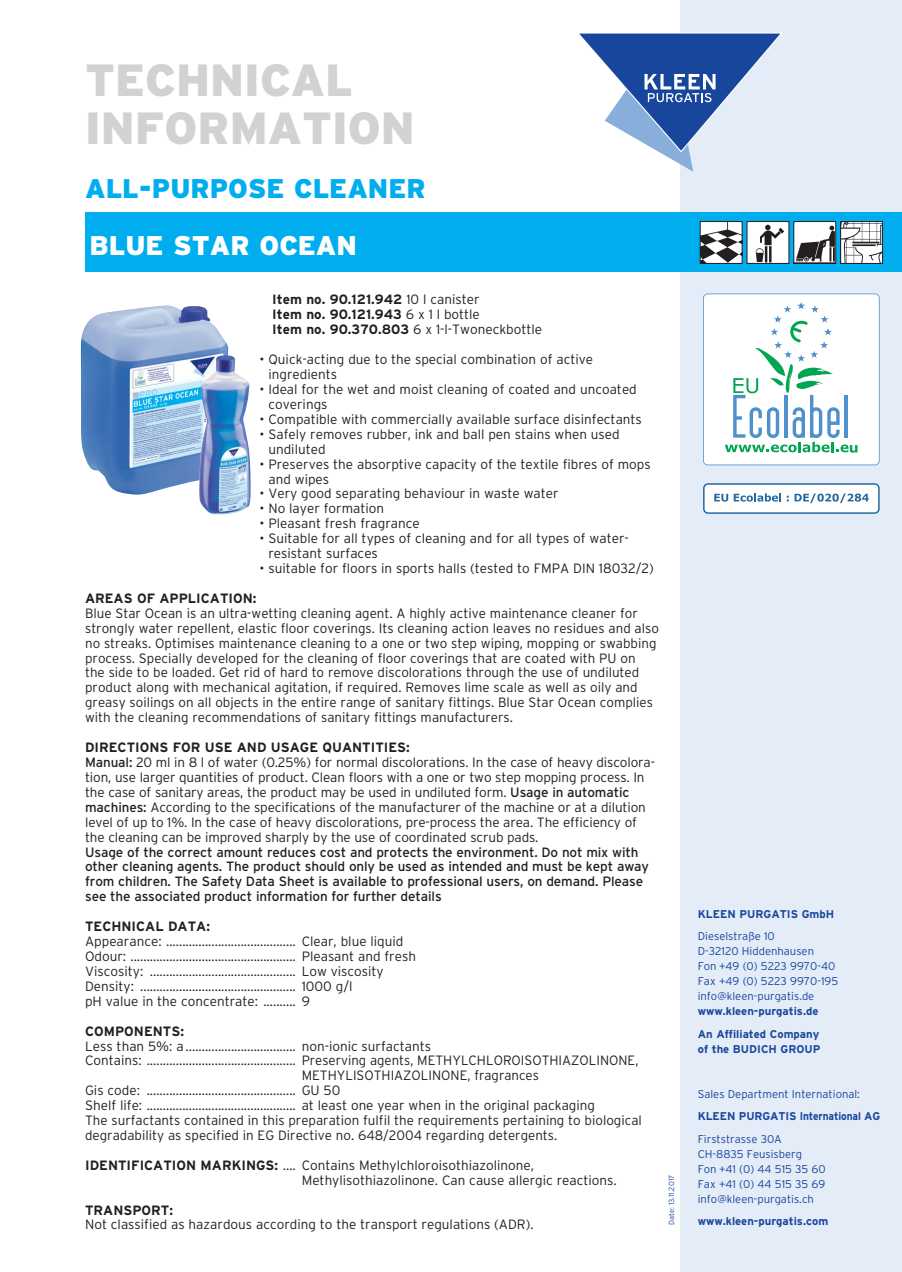
<style>
.page{position:relative;width:902px;height:1272px;background:#fff}
.page>*{position:absolute;margin:0;border:0;box-sizing:border-box;transform-origin:0 0}
.t1{font:900 45px/48px "Interstate";color:#d1d2d4}
.t2{font:900 27px "Interstate";color:#00aeef}
.t3{font:900 27px "Interstate";color:#fff}
.t4{font:300 13.5px/14.9px "Interstate";color:#231f20}
.t5{font:13.5px/14.9px "Interstate";letter-spacing:-.01em;color:#231f20}
.t6{font:700 13.5px/14.9px "Interstate";color:#231f20}
.t7{font:300 11.25px/15px "Interstate";color:#18469d}
.t8{font:700 11.25px/22.5px "Interstate";color:#18469d}
.t9{font:300 7.5px "Interstate";color:#18469d}
.s1{font-weight:300}
.s2{font-weight:700}
.s3{font-weight:400}
</style>
<div class="page">
<div style="left:680px;top:0;width:221px;height:1271px;background:#e4ecf7"></div>
<div style="left:85px;top:213px;width:816px;height:59px;background:#00aeef"></div>
<svg style="left:579px;top:32px;width:203px;height:140px"></svg>
<img style="left:748px;top:223px;width:39px;height:39px">
<div style="left:746px;top:221px;width:43px;height:43px;border:1px solid #231f20"></div>
<img style="left:795px;top:223px;width:39px;height:39px">
<div style="left:793px;top:221px;width:43px;height:43px;border:1px solid #231f20"></div>
<img style="left:842px;top:223px;width:38px;height:39px">
<div style="left:840px;top:221px;width:42px;height:43px;border:1px solid #231f20"></div>
<img style="left:701px;top:223px;width:39px;height:39px">
<div style="left:699px;top:221px;width:43px;height:43px;border:1px solid #231f20"></div>
<svg style="left:703px;top:293px;width:176px;height:172px;background:#e5f2f2"></svg>
<hr style="left:844px;top:395px;width:4px;height:42px;background:#5090cc">
<div style="left:703px;top:484px;width:175px;height:29px;background:#fff;border-radius:4px"></div>
<div style="left:703px;top:483px;width:176px;height:31px;border:2px solid #26699e;border-radius:4px"></div>
<svg style="left:714px;top:493px;width:74px;height:8px"></svg>
<svg style="left:794px;top:493px;width:74px;height:10px"></svg>
<img style="left:81px;top:305px;width:147px;height:189px">
<img style="left:199px;top:355px;width:52px;height:160px">
<h1 class="t1" style="left:85px;top:56px;width:331px">TECHNICAL<br>INFORMATION</h1>
<h2 class="t2" style="left:85px;top:173px;width:342px">ALL-PURPOSE CLEANER</h2>
<h2 class="t3" style="left:89px;top:229px;width:269px">BLUE STAR OCEAN</h2>
<p class="t6" style="left:272px;top:292px;width:271px">Item no. 90.121.942 <span class="s1">10 l canister<br></span>Item no. 90.121.943 <span class="s1">6 x 1 l bottle<br></span>Item no. 90.370.803 <span class="s1">6 x 1-l-Twoneckbottle</span></p>
<p class="t4" style="left:268px;top:352px;width:326px;text-indent:-9px">• Quick-acting due to the special combination of active ingredients</p>
<p class="t4" style="left:268px;top:381px;width:370px;text-indent:-9px">• Ideal for the wet and moist cleaning of coated and uncoated coverings</p>
<p class="t4" style="left:259px;top:411px;width:384px">• Compatible with commercially available surface disinfectants</p>
<p class="t4" style="left:268px;top:426px;width:353px;text-indent:-9px">• Safely removes rubber, ink and ball pen stains when used undiluted</p>
<p class="t4" style="left:268px;top:456px;width:384px;text-indent:-9px">• Preserves the absorptive capacity of the textile fibres of mops and wipes</p>
<p class="t4" style="left:259px;top:486px;width:300px">• Very good separating behaviour in waste water</p>
<p class="t4" style="left:259px;top:501px;width:126px">• No layer formation</p>
<p class="t4" style="left:259px;top:516px;width:162px">• Pleasant fresh fragrance</p>
<p class="t4" style="left:268px;top:531px;width:362px;text-indent:-9px">• Suitable for all types of cleaning and for all types of water&shy;resistant surfaces</p>
<p class="t4" style="left:259px;top:560px;width:396px">• suitable for floors in sports halls (tested to FMPA DIN 18032/2)</p>
<p class="t6" style="left:85px;top:590px;width:173px">AREAS OF APPLICATION:</p>
<p class="t4" style="left:85px;top:605px;width:575px">Blue Star Ocean is an ultra-wetting cleaning agent. A highly active maintenance cleaner for strongly water repellent, elastic floor coverings. Its cleaning action leaves no residues and also no streaks. Optimises maintenance cleaning to a one or two step wiping, mopping or swabbing process. Specially developed for the cleaning of floor coverings that are coated with PU on<br>the side to be loaded. Get rid of hard to remove discolorations through the use of undiluted product along with mechanical agitation, if required. Removes lime scale as well as oily and greasy soilings on all objects in the entire range of sanitary fittings. Blue Star Ocean complies with the cleaning recommendations of sanitary fittings manufacturers.</p>
<p class="t4" style="left:85px;top:739px;width:571px"><span class="s2">DIRECTIONS FOR USE AND USAGE QUANTITIES:<br></span><span class="s3">Manual:</span> 20 ml in 8 l of water (0.25%) for normal discolorations. In the case of heavy discolora&shy;tion, use larger quantities of product. Clean floors with a one or two step mopping process. In the case of sanitary areas, the product may be used in undiluted form. <span class="s3">Usage in automatic machines:</span> According to the specifications of the manufacturer of the machine or at a dilution level of up to 1%. In the case of heavy discolorations, pre-process the area. The efficiency of the cleaning can be improved sharply by the use of coordinated scrub pads.</p>
<p class="t5" style="left:85px;top:844px;width:565px">Usage of the correct amount reduces cost and protects the environment. Do not mix with other cleaning agents. The product should only be used as intended and must be kept away from children. The Safety Data Sheet is available to professional users, on demand. Please see the associated product information for further details</p>
<p class="t6" style="left:85px;top:918px;width:126px">TECHNICAL DATA:</p>
<p class="t4" style="left:85px;top:933px;width:332px">Appearance: ........................................ Clear, blue liquid Odour: ................................................... Pleasant and fresh Viscosity: ............................................. Low viscosity Density: ................................................ 1000 g/l<br>pH value in the concentrate: .......... 9</p>
<p class="t6" style="left:85px;top:1023px;width:100px">COMPONENTS:</p>
<p class="t4" style="left:85px;top:1038px;width:347px">Less than 5%: a .................................. non-ionic surfactants</p>
<p class="t4" style="left:85px;top:1053px;width:555px">Contains: .............................................. Preserving agents, METHYLCHLOROISOTHIAZOLINONE,</p>
<p class="t4" style="left:301px;top:1067px;width:239px">METHYLISOTHIAZOLINONE, fragrances</p>
<p class="t4" style="left:85px;top:1082px;width:257px">Gis code: .............................................. GU 50</p>
<p class="t4" style="left:85px;top:1097px;width:511px">Shelf life: .............................................. at least one year when in the original packaging</p>
<p class="t4" style="left:85px;top:1112px;width:558px">The surfactants contained in this preparation fulfil the requirements pertaining to biological</p>
<p class="t4" style="left:85px;top:1127px;width:474px">degradability as specified in EG Directive no. 648/2004 regarding detergents.</p>
<p class="t4" style="left:302px;top:1157px;width:316px;text-indent:-216px"><span class="s2">IDENTIFICATION MARKINGS:</span> .... Contains Methylchloroisothiazolinone,<br>Methylisothiazolinone. Can cause allergic reactions.</p>
<p class="t6" style="left:85px;top:1202px;width:89px">TRANSPORT:</p>
<p class="t4" style="left:85px;top:1217px;width:450px">Not classified as hazardous according to the transport regulations (ADR).</p>
<p class="t9" style="left:667px;top:1225px;width:52px;rotate:-90deg">Date: 13.11.2017</p>
<p class="t8" style="left:697px;top:902px;width:138px">KLEEN PURGATIS GmbH</p>
<p class="t7" style="left:697px;top:928px;width:142px">Dieselstraße 10<br>D-32120 Hiddenhausen<br>Fon +49 (0) 5223 9970-40<br>Fax +49 (0) 5223 9970-195 info@kleen-purgatis.de</p>
<p class="t8" style="left:697px;top:999px;width:123px">www.kleen-purgatis.de<br>An Affiliated Company</p>
<p class="t8" style="left:697px;top:1037px;width:124px">of the BUDICH GROUP</p>
<p class="t7" style="left:697px;top:1085px;width:164px">Sales Department International:</p>
<p class="t8" style="left:697px;top:1104px;width:184px">KLEEN PURGATIS International AG</p>
<p class="t7" style="left:697px;top:1131px;width:129px">Firststrasse 30A<br>CH-8835 Feusisberg<br>Fon +41 (0) 44 515 35 60<br>Fax +41 (0) 44 515 35 69 info@kleen-purgatis.ch</p>
<p class="t8" style="left:697px;top:1209px;width:132px">www.kleen-purgatis.com</p>
</div>
